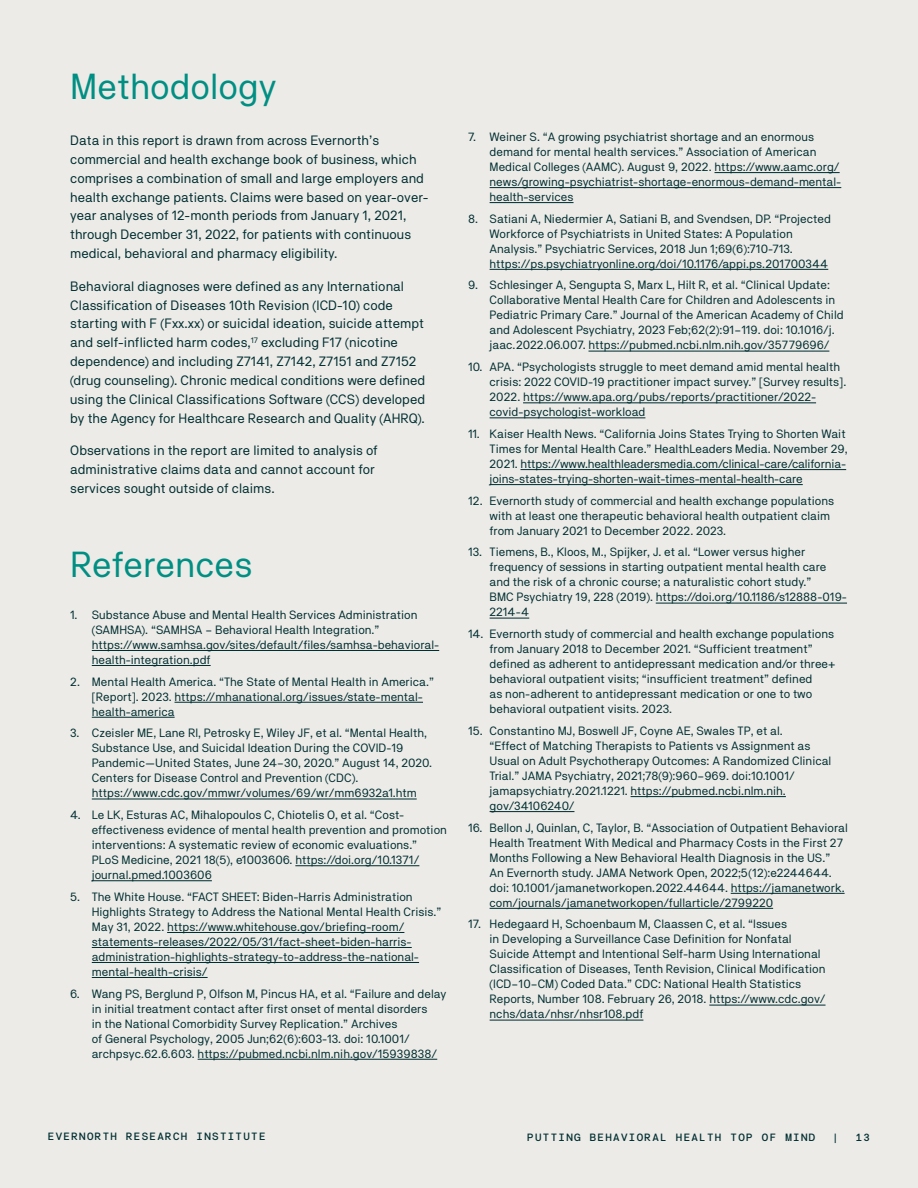
<style>
.page{position:relative;width:918px;height:1188px;background:#edebe7}
.page>*{position:absolute;margin:0;border:0;box-sizing:border-box;transform-origin:0 0}
.H3_-_Headline{font:36px "NB Akademie";color:#008f83}
.t1{font:13.5px/18.9px "NB Akademie";color:#002f32}
.t2{font:12px/15px "NB Akademie";color:#002f32}
.t3{font:10.5px "NB Akademie Mono";color:#002f32}
</style>
<div class="page">
<hr style="left:92px;top:650px;width:347px;height:1px;background:#002f32">
<hr style="left:92px;top:665px;width:119px;height:1px;background:#002f32">
<hr style="left:175px;top:702px;width:248px;height:1px;background:#002f32">
<hr style="left:92px;top:717px;width:83px;height:1px;background:#002f32">
<hr style="left:92px;top:798px;width:325px;height:2px;background:#002f32">
<hr style="left:295px;top:865px;width:124px;height:1px;background:#002f32">
<hr style="left:92px;top:880px;width:120px;height:1px;background:#002f32">
<hr style="left:167px;top:932px;width:237px;height:1px;background:#002f32">
<hr style="left:92px;top:947px;width:320px;height:1px;background:#002f32">
<hr style="left:92px;top:962px;width:327px;height:1px;background:#002f32">
<hr style="left:92px;top:977px;width:116px;height:1px;background:#002f32">
<hr style="left:198px;top:1059px;width:239px;height:1px;background:#002f32">
<hr style="left:715px;top:172px;width:125px;height:1px;background:#002f32">
<hr style="left:490px;top:187px;width:351px;height:1px;background:#002f32">
<hr style="left:490px;top:202px;width:84px;height:1px;background:#002f32">
<hr style="left:490px;top:269px;width:338px;height:1px;background:#002f32">
<hr style="left:589px;top:351px;width:240px;height:1px;background:#002f32">
<hr style="left:523px;top:402px;width:293px;height:1px;background:#002f32">
<hr style="left:490px;top:417px;width:155px;height:1px;background:#002f32">
<hr style="left:521px;top:469px;width:325px;height:1px;background:#002f32">
<hr style="left:490px;top:484px;width:313px;height:1px;background:#002f32">
<hr style="left:656px;top:603px;width:191px;height:1px;background:#002f32">
<hr style="left:490px;top:618px;width:39px;height:1px;background:#002f32">
<hr style="left:631px;top:796px;width:155px;height:1px;background:#002f32">
<hr style="left:490px;top:811px;width:84px;height:1px;background:#002f32">
<hr style="left:731px;top:893px;width:114px;height:1px;background:#002f32">
<hr style="left:490px;top:908px;width:283px;height:1px;background:#002f32">
<hr style="left:709px;top:1005px;width:117px;height:1px;background:#002f32">
<hr style="left:490px;top:1020px;width:153px;height:1px;background:#002f32">
<h3 class="H3_-_Headline" style="left:70px;top:65px;width:208px">Methodology</h3>
<p class="t1" style="left:70px;top:130px;width:360px">Data in this report is drawn from across Evernorth’s commercial and health exchange book of business, which comprises a combination of small and large employers and health exchange patients. Claims were based on year-over&shy;year analyses of 12-month periods from January 1, 2021, through December 31, 2022, for patients with continuous medical, behavioral and pharmacy eligibility.</p>
<p class="t1" style="left:70px;top:276px;width:357px">Behavioral diagnoses were defined as any International Classification of Diseases 10th Revision (ICD-10) code starting with F (Fxx.xx) or suicidal ideation, suicide attempt and self-inflicted harm codes,<sup>17</sup> excluding F17 (nicotine dependence) and including Z7141, Z7142, Z7151 and Z7152 (drug counseling). Chronic medical conditions were defined using the Clinical Classifications Software (CCS) developed by the Agency for Healthcare Research and Quality (AHRQ).</p>
<p class="t1" style="left:70px;top:441px;width:309px">Observations in the report are limited to analysis of administrative claims data and cannot account for services sought outside of claims.</p>
<h3 class="H3_-_Headline" style="left:70px;top:543px;width:184px">References</h3>
<p class="t2" style="left:92px;top:607px;width:349px;text-indent:-22px">1. Substance Abuse and Mental Health Services Administration (SAMHSA). “SAMHSA – Behavioral Health Integration.” https://www.samhsa.gov/sites/default/files/samhsa-behavioral&shy;health-integration.pdf</p>
<p class="t2" style="left:92px;top:674px;width:344px;text-indent:-22px">2. Mental Health America. “The State of Mental Health in America.” [Report]. 2023. https://mhanational.org/issues/state-mental&shy;health-america</p>
<p class="t2" style="left:92px;top:725px;width:342px;text-indent:-22px">3. Czeisler ME, Lane RI, Petrosky E, Wiley JF, et al. “Mental Health, Substance Use, and Suicidal Ideation During the COVID-19<br>Pandemic—United States, June 24–30, 2020.” August 14, 2020.<br>Centers for Disease Control and Prevention (CDC). https://www.cdc.gov/mmwr/volumes/69/wr/mm6932a1.htm</p>
<p class="t2" style="left:92px;top:807px;width:357px;text-indent:-22px">4. Le LK, Esturas AC, Mihalopoulos C, Chiotelis O, et al. “Cost&shy;effectiveness evidence of mental health prevention and promotion interventions: A systematic review of economic evaluations.” PLoS Medicine, 2021 18(5), e1003606. https://doi.org/10.1371/ journal.pmed.1003606</p>
<p class="t2" style="left:92px;top:889px;width:351px;text-indent:-22px">5. The White House. “FACT SHEET: Biden-Harris Administration Highlights Strategy to Address the National Mental Health Crisis.” May 31, 2022. https://www.whitehouse.gov/briefing-room/ statements-releases/2022/05/31/fact-sheet-biden-harris&shy;administration-highlights-strategy-to-address-the-national&shy;mental-health-crisis/</p>
<p class="t2" style="left:92px;top:986px;width:356px;text-indent:-22px">6. Wang PS, Berglund P, Olfson M, Pincus HA, et al. “Failure and delay in initial treatment contact after first onset of mental disorders<br>in the National Comorbidity Survey Replication.” Archives<br>of General Psychology, 2005 Jun;62(6):603-13. doi: 10.1001/ archpsyc.62.6.603. https://pubmed.ncbi.nlm.nih.gov/15939838/</p>
<p class="t2" style="left:490px;top:129px;width:353px;text-indent:-22px">7. Weiner S. “A growing psychiatrist shortage and an enormous demand for mental health services.” Association of American Medical Colleges (AAMC). August 9, 2022. https://www.aamc.org/ news/growing-psychiatrist-shortage-enormous-demand-mental&shy;health-services</p>
<p class="t2" style="left:490px;top:211px;width:343px;text-indent:-22px">8. Satiani A, Niedermier A, Satiani B, and Svendsen, DP. “Projected Workforce of Psychiatrists in United States: A Population Analysis.” Psychiatric Services, 2018 Jun 1;69(6):710-713. https://ps.psychiatryonline.org/doi/10.1176/appi.ps.201700344</p>
<p class="t2" style="left:490px;top:278px;width:356px;text-indent:-22px">9. Schlesinger A, Sengupta S, Marx L, Hilt R, et al. “Clinical Update:<br>Collaborative Mental Health Care for Children and Adolescents in Pediatric Primary Care.” Journal of the American Academy of Child and Adolescent Psychiatry, 2023 Feb;62(2):91–119. doi: 10.1016/j. jaac.2022.06.007. https://pubmed.ncbi.nlm.nih.gov/35779696/</p>
<p class="t2" style="left:490px;top:359px;width:358px;text-indent:-22px">10. APA. “Psychologists struggle to meet demand amid mental health crisis: 2022 COVID-19 practitioner impact survey.” [Survey results].<br>2022. https://www.apa.org/pubs/reports/practitioner/2022- covid-psychologist-workload</p>
<p class="t2" style="left:490px;top:426px;width:360px;text-indent:-22px">11. Kaiser Health News. “California Joins States Trying to Shorten Wait Times for Mental Health Care.” HealthLeaders Media. November 29, 2021. https://www.healthleadersmedia.com/clinical-care/california&shy;joins-states-trying-shorten-wait-times-mental-health-care</p>
<p class="t2" style="left:490px;top:493px;width:346px;text-indent:-22px">12. Evernorth study of commercial and health exchange populations with at least one therapeutic behavioral health outpatient claim from January 2021 to December 2022. 2023.</p>
<p class="t2" style="left:490px;top:545px;width:359px;text-indent:-22px">13. Tiemens, B., Kloos, M., Spijker, J. et al. “Lower versus higher frequency of sessions in starting outpatient mental health care and the risk of a chronic course; a naturalistic cohort study.”<br>BMC Psychiatry 19, 228 (2019). https://doi.org/10.1186/s12888-019- 2214-4</p>
<p class="t2" style="left:490px;top:626px;width:347px;text-indent:-22px">14. Evernorth study of commercial and health exchange populations from January 2018 to December 2021. “Sufficient treatment” defined as adherent to antidepressant medication and/or three+ behavioral outpatient visits; “insufficient treatment” defined<br>as non-adherent to antidepressant medication or one to two behavioral outpatient visits. 2023.</p>
<p class="t2" style="left:490px;top:723px;width:343px;text-indent:-22px">15. Constantino MJ, Boswell JF, Coyne AE, Swales TP, et al.<br>“Effect of Matching Therapists to Patients vs Assignment as Usual on Adult Psychotherapy Outcomes: A Randomized Clinical Trial.” JAMA Psychiatry, 2021;78(9):960–969. doi:10.1001/ jamapsychiatry.2021.1221. https://pubmed.ncbi.nlm.nih. gov/34106240/</p>
<p class="t2" style="left:490px;top:820px;width:360px;text-indent:-22px">16. Bellon J, Quinlan, C, Taylor, B. “Association of Outpatient Behavioral Health Treatment With Medical and Pharmacy Costs in the First 27<br>Months Following a New Behavioral Health Diagnosis in the US.”<br>An Evernorth study. JAMA Network Open, 2022;5(12):e2244644. doi: 10.1001/jamanetworkopen.2022.44644. https://jamanetwork. com/journals/jamanetworkopen/fullarticle/2799220</p>
<p class="t2" style="left:490px;top:917px;width:337px;text-indent:-22px">17. Hedegaard H, Schoenbaum M, Claassen C, et al. “Issues<br>in Developing a Surveillance Case Definition for Nonfatal Suicide Attempt and Intentional Self-harm Using International Classification of Diseases, Tenth Revision, Clinical Modification (ICD–10–CM) Coded Data.” CDC: National Health Statistics Reports, Number 108. February 26, 2018. https://www.cdc.gov/ nchs/data/nhsr/nhsr108.pdf</p>
<p class="t3" style="left:47px;top:1130px;width:221px">EVERNORTH RESEARCH INSTITUTE</p>
<p class="t3" style="left:527px;top:1131px;width:291px">PUTTING BEHAVIORAL HEALTH TOP OF MIND</p>
<p class="t3" style="left:832px;top:1131px;width:9px">|</p>
<p class="t3" style="left:855px;top:1131px;width:17px">13</p>
</div>
